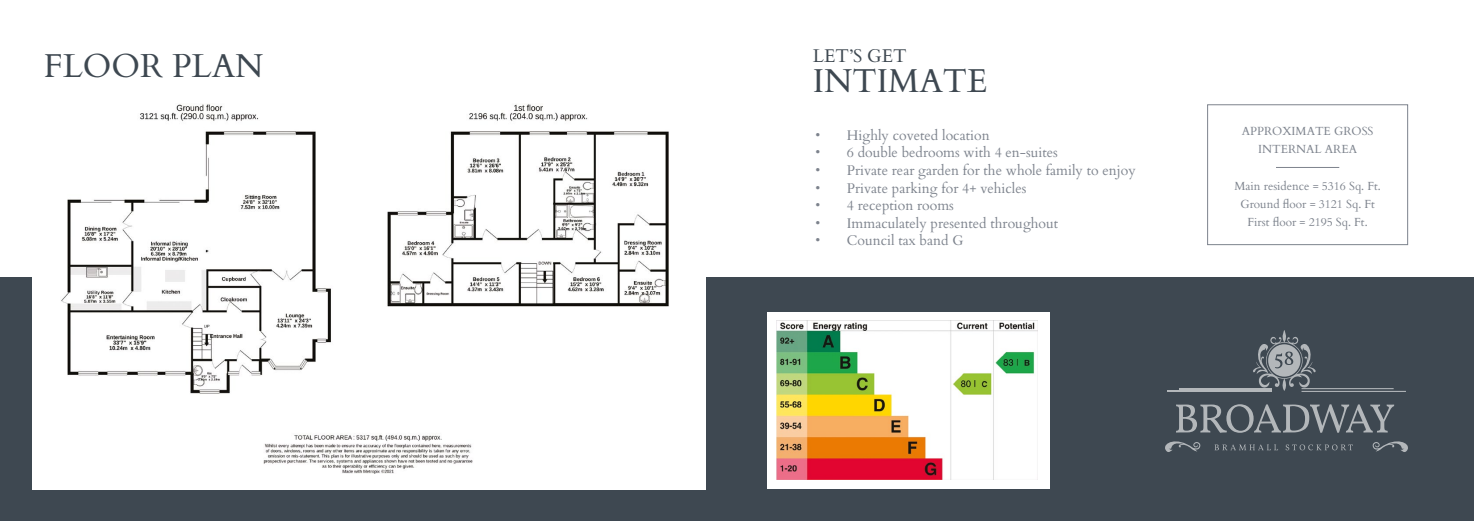
<style>
.page{position:relative;width:1474px;height:521px;background:#fff}
.page>*{position:absolute;margin:0;border:0;box-sizing:border-box;transform-origin:0 0}
.t1{font:33.16px "Cardo";color:#3e4851}
.t2{font:18.46px "Cardo";color:#3e4851}
.t3{font:14px "Cardo";color:#7d838d}
.t4{font:11.72px/18.4px "Cardo";color:#7d838d;text-align:center}
</style>
<div class="page">
<div style="left:0;top:278px;width:1473px;height:243px;background:#3e4851"></div>
<div style="left:767px;top:312px;width:282px;height:177px;background:#fff"></div>
<img style="left:776px;top:321px;width:261px;height:159px">
<div style="left:32px;top:79px;width:673px;height:410px;background:#fff"></div>
<img style="left:61px;top:104px;width:608px;height:370px">
<svg style="left:1251px;top:330px;width:65px;height:61px"></svg>
<hr style="left:1179px;top:388px;width:92px;height:1px;background:#fff">
<hr style="left:1166px;top:391px;width:105px;height:1px;background:#fff">
<hr style="left:1301px;top:388px;width:92px;height:1px;background:#fff">
<hr style="left:1301px;top:391px;width:104px;height:1px;background:#fff">
<svg style="left:1165px;top:404px;width:243px;height:48px"></svg>
<div style="left:1207px;top:104px;width:200px;height:141px;border:1px solid #7d838d"></div>
<hr style="left:1275px;top:167px;width:64px;height:1px;background:#7d838d">
<h1 class="t1" style="left:44px;top:39px;width:221px">FLOOR PLAN</h1>
<h2 class="t2" style="left:813px;top:41px;width:95px">LET’S GET</h2>
<h1 class="t1" style="left:813px;top:54px;width:176px">INTIMATE</h1>
<p class="t3" style="left:815px;top:124px;width:176px">• Highly coveted location</p>
<p class="t3" style="left:815px;top:141px;width:244px">• 6 double bedrooms with 4 en-suites</p>
<p class="t3" style="left:815px;top:159px;width:322px">• Private rear garden for the whole family to enjoy</p>
<p class="t3" style="left:815px;top:176px;width:212px">• Private parking for 4+ vehicles</p>
<p class="t3" style="left:815px;top:194px;width:140px">• 4 reception rooms</p>
<p class="t3" style="left:815px;top:211px;width:244px">• Immaculately presented throughout</p>
<p class="t3" style="left:815px;top:229px;width:150px">• Council tax band G</p>
<p class="t4" style="left:1241px;top:121px;width:133px">APPROXIMATE GROSS<br>INTERNAL AREA</p>
<p class="t4" style="left:1234px;top:176px;width:148px">Main residence = 5316 Sq. Ft.<br>Ground floor = 3121 Sq. Ft<br>First floor = 2195 Sq. Ft.</p>
</div>
